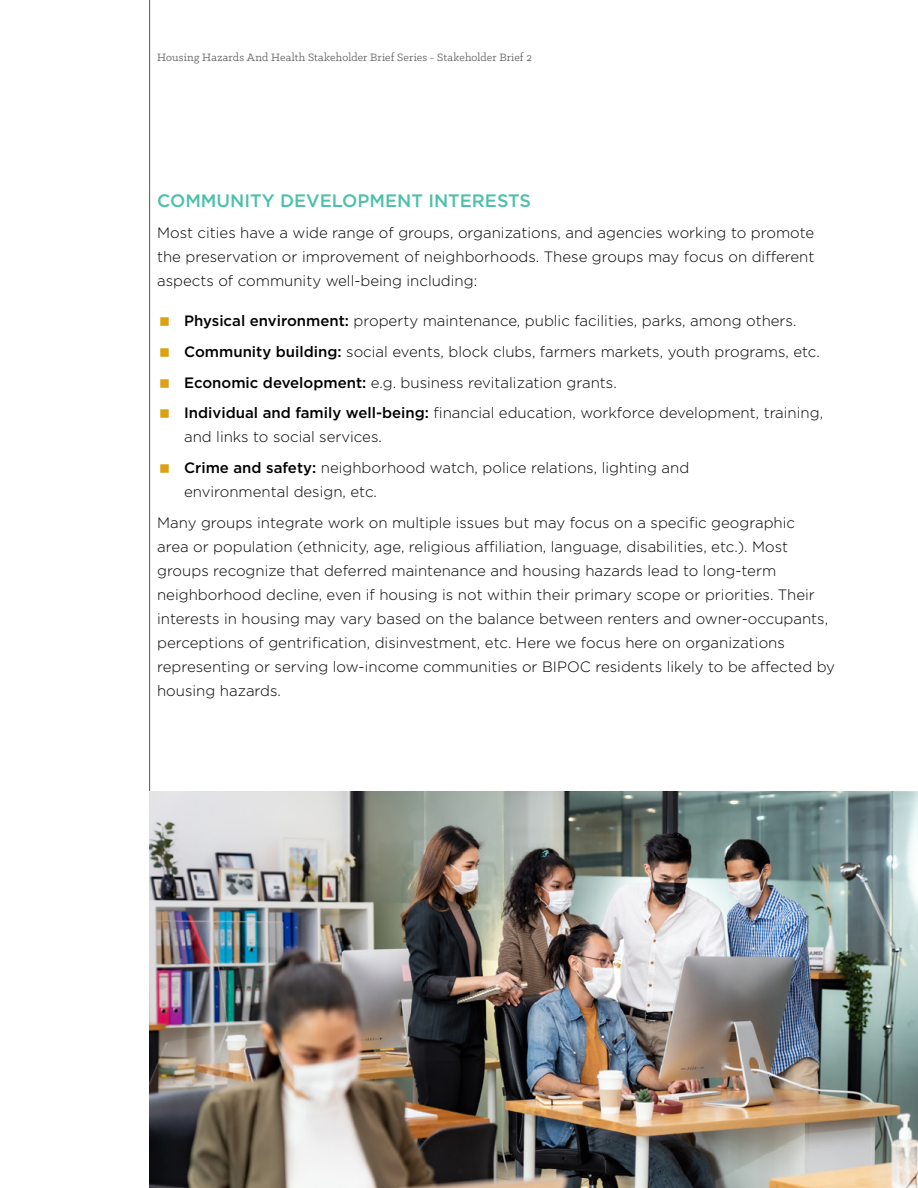
<style>
.page{position:relative;width:918px;height:1188px;background:#fff}
.page>*{position:absolute;margin:0;border:0;box-sizing:border-box;transform-origin:0 0}
.t1{font:500 18px "Gotham";color:#4dc0aa}
.t2{font:300 15px/24px "Gotham";color:#000}
.t3{font:12px "Klinic Slab";letter-spacing:.01em;color:#55565a}
.s1{font-weight:500}
</style>
<div class="page">
<hr style="left:149px;top:0;width:1px;height:1188px;background:#55565a">
<img style="left:150px;top:792px;width:768px;height:396px">
<p class="t3" style="left:157px;top:50px;width:376px">Housing Hazards And Health Stakeholder Brief Series - Stakeholder Brief 2</p>
<p class="t1" style="left:157px;top:189px;width:376px">COMMUNITY DEVELOPMENT INTERESTS</p>
<p class="t2" style="left:157px;top:220px;width:659px;text-align:justify">Most cities have a wide range of groups, organizations, and agencies working to promote the preservation or improvement of neighborhoods. These groups may focus on different aspects of community well-being including:</p>
<p class="t2" style="left:184px;top:305px;width:640px;line-height:30.8px"><span class="s1">Physical environment:</span> property maintenance, public facilities, parks, among others.<br><span class="s1">Community building:</span> social events, block clubs, farmers markets, youth programs, etc.<br><span class="s1">Economic development:</span> e.g. business revitalization grants.<br><span class="s1">Individual and family well-being:</span> financial education, workforce development, training,</p>
<p class="t2" style="left:184px;top:421px;width:507px;line-height:30.8px">and links to social services.<br><span class="s1">Crime and safety:</span> neighborhood watch, police relations, lighting and</p>
<p class="t2" style="left:157px;top:476px;width:639px;line-height:30.8px;text-indent:27px">environmental design, etc.<br>Many groups integrate work on multiple issues but may focus on a specific geographic</p>
<p class="t2" style="left:157px;top:534px;width:679px">area or population (ethnicity, age, religious affiliation, language, disabilities, etc.). Most groups recognize that deferred maintenance and housing hazards lead to long-term neighborhood decline, even if housing is not within their primary scope or priorities. Their interests in housing may vary based on the balance between renters and owner-occupants, perceptions of gentrification, disinvestment, etc. Here we focus here on organizations representing or serving low-income communities or BIPOC residents likely to be affected by housing hazards.</p>
</div>
